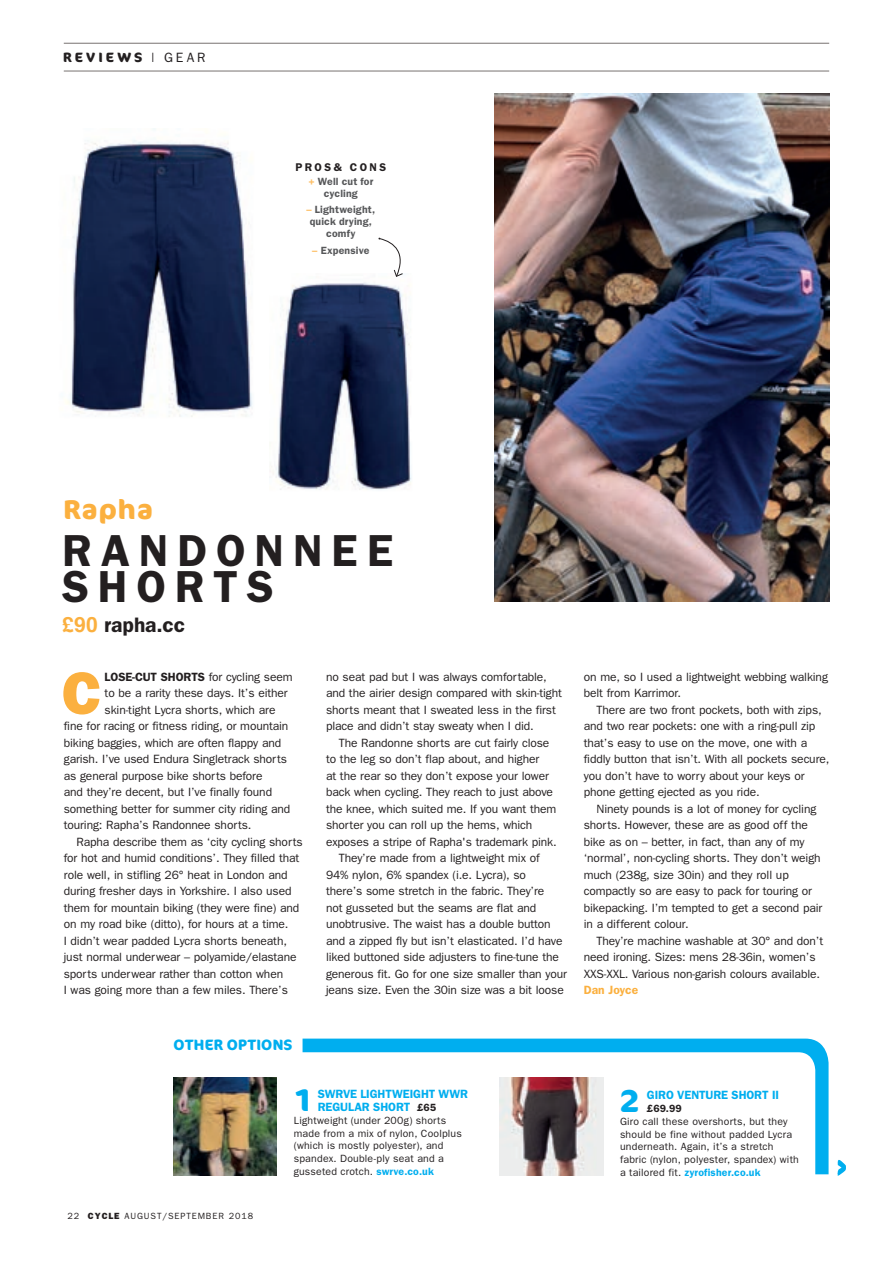
<style>
.page{position:relative;width:893px;height:1263px;background:#fff}
.page>*{position:absolute;margin:0;border:0;box-sizing:border-box;transform-origin:0 0}
.t1{font:800 60.15px "Franklin Gothic";color:#fbb03f}
.t2{font:600 45px/36px "Franklin Gothic";letter-spacing:.195em;color:#231f20}
.t3{font:700 31.5px "Cocon Pro";color:#00aeef}
.t4{font:700 27px "Cocon Pro";letter-spacing:.035em;color:#fbb03f}
.t5{font:600 21px "Franklin Gothic";color:#231f20}
.t6{font:700 15px "Cocon Pro";letter-spacing:.015em;color:#00aeef}
.t7{font:700 13.5px "Cocon Pro";letter-spacing:.23em;color:#231f20}
.t8{font:12px/16.5px "Franklin Gothic";letter-spacing:-.01em;color:#231f20}
.t9{font:600 12px/13.5px "Franklin Gothic";letter-spacing:-.01em;color:#00aeef}
.t10{font:600 12px "Franklin Gothic";letter-spacing:-.01em;color:#231f20}
.t11{font:600 12px "Franklin Gothic";color:#fbb03f}
.t12{font:600 11.25px "Franklin Gothic";letter-spacing:.215em;color:#231f20}
.t13{font:10.5px/12.8px "Franklin Gothic";letter-spacing:.02em;color:#231f20}
.t14{font:600 10.5px/12px "Franklin Gothic";letter-spacing:.015em;color:#57585a;text-align:center}
.t15{font:600 10.5px "Franklin Gothic";color:#231f20}
.t16{font:9px "Franklin Gothic";letter-spacing:.1em;color:#231f20}
.s1{font-family:"Franklin Gothic";font-weight:400}
.s2{color:#fdbf66}
.s3{font-family:"Helvetica";font-weight:700;color:#fbb03f}
.s4{font-weight:400}
.s5{font-weight:800}
.s6{font-size:10.5px;color:#231f20}
.s7{font-weight:600;color:#00aeef}
</style>
<div class="page">
<hr style="left:64px;top:43px;width:765px;height:1px;background:#777271">
<hr style="left:64px;top:71px;width:765px;height:1px;background:#777271">
<img style="left:494px;top:94px;width:335px;height:508px">
<img style="left:500px;top:1174px;width:103px;height:2px">
<svg style="left:303px;top:1038px;width:525px;height:136px"></svg>
<svg style="left:838px;top:1160px;width:8px;height:16px"></svg>
<img style="left:65px;top:129px;width:188px;height:288px">
<img style="left:271px;top:282px;width:141px;height:208px">
<svg style="left:378px;top:238px;width:25px;height:39px"></svg>
<img style="left:174px;top:1077px;width:103px;height:99px">
<p class="t7" style="left:63px;top:48px;width:144px">REVIEWS <span class="s1">| GEAR</span></p>
<p class="t12" style="left:295px;top:161px;width:92px">PROS&amp; CONS</p>
<p class="t14" style="left:308px;top:175px;width:67px"><span class="s2">+</span> Well cut for cycling</p>
<p class="t14" style="left:306px;top:204px;width:70px"><span class="s2">–</span> Lightweight, quick drying, comfy</p>
<p class="t14" style="left:312px;top:244px;width:59px"><span class="s2">–</span> Expensive</p>
<h3 class="t4" style="left:63px;top:491px;width:91px">Rapha</h3>
<h2 class="t2" style="left:62px;top:531px;width:333px">RANDONNEE<br>SHORTS</h2>
<h3 class="t5" style="left:62px;top:612px;width:124px"><span class="s3">£90</span> rapha.cc</h3>
<h1 class="t1" style="left:62px;top:658px;width:41px">C</h1>
<p class="t10" style="left:105px;top:670px;width:189px">LOSE-CUT SHORTS <span class="s4">for cycling seem</span></p>
<p class="t8" style="left:105px;top:685px;width:185px">to be a rarity these days. It’s either</p>
<p class="t8" style="left:105px;top:701px;width:172px">skin-tight Lycra shorts, which are</p>
<p class="t8" style="left:64px;top:718px;width:226px">fine for racing or fitness riding, or mountain</p>
<p class="t8" style="left:64px;top:734px;width:219px">biking baggies, which are often flappy and</p>
<p class="t8" style="left:64px;top:751px;width:225px">garish. I’ve used Endura Singletrack shorts</p>
<p class="t8" style="left:64px;top:767px;width:200px">as general purpose bike shorts before</p>
<p class="t8" style="left:64px;top:784px;width:210px">and they’re decent, but I’ve finally found</p>
<p class="t8" style="left:64px;top:800px;width:228px">something better for summer city riding and</p>
<p class="t8" style="left:64px;top:817px;width:189px">touring: Rapha’s Randonnee shorts.</p>
<p class="t8" style="left:77px;top:833px;width:228px">Rapha describe them as ‘city cycling shorts</p>
<p class="t8" style="left:64px;top:850px;width:237px">for hot and humid conditions’. They filled that</p>
<p class="t8" style="left:64px;top:866px;width:225px">role well, in stifling 26° heat in London and</p>
<p class="t8" style="left:64px;top:883px;width:229px">during fresher days in Yorkshire. I also used</p>
<p class="t8" style="left:64px;top:899px;width:237px">them for mountain biking (they were fine) and</p>
<p class="t8" style="left:64px;top:916px;width:226px">on my road bike (ditto), for hours at a time.</p>
<p class="t8" style="left:64px;top:932px;width:225px">I didn’t wear padded Lycra shorts beneath,</p>
<p class="t8" style="left:64px;top:949px;width:234px">just normal underwear – polyamide/elastane</p>
<p class="t8" style="left:64px;top:965px;width:221px">sports underwear rather than cotton when</p>
<p class="t8" style="left:64px;top:982px;width:226px">I was going more than a few miles. There’s</p>
<p class="t8" style="left:326px;top:668px;width:237px">no seat pad but I was always comfortable, and the airier design compared with skin-tight shorts meant that I sweated less in the first place and didn’t stay sweaty when I did.</p>
<p class="t8" style="left:339px;top:734px;width:212px">The Randonne shorts are cut fairly close</p>
<p class="t8" style="left:326px;top:751px;width:215px">to the leg so don’t flap about, and higher</p>
<p class="t8" style="left:326px;top:767px;width:224px">at the rear so they don’t expose your lower</p>
<p class="t8" style="left:326px;top:784px;width:229px">back when cycling. They reach to just above</p>
<p class="t8" style="left:326px;top:800px;width:232px">the knee, which suited me. If you want them</p>
<p class="t8" style="left:326px;top:817px;width:208px">shorter you can roll up the hems, which</p>
<p class="t8" style="left:326px;top:833px;width:232px">exposes a stripe of Rapha's trademark pink.</p>
<p class="t8" style="left:339px;top:850px;width:202px">They’re made from a lightweight mix of</p>
<p class="t8" style="left:326px;top:866px;width:202px">94% nylon, 6% spandex (i.e. Lycra), so</p>
<p class="t8" style="left:326px;top:883px;width:220px">there’s some stretch in the fabric. They’re</p>
<p class="t8" style="left:326px;top:899px;width:212px">not gusseted but the seams are flat and</p>
<p class="t8" style="left:326px;top:916px;width:226px">unobtrusive. The waist has a double button</p>
<p class="t8" style="left:326px;top:932px;width:238px">and a zipped fly but isn’t elasticated. I’d have</p>
<p class="t8" style="left:326px;top:949px;width:234px">liked buttoned side adjusters to fine-tune the</p>
<p class="t8" style="left:326px;top:965px;width:242px">generous fit. Go for one size smaller than your</p>
<p class="t8" style="left:326px;top:982px;width:239px">jeans size. Even the 30in size was a bit loose</p>
<p class="t8" style="left:584px;top:668px;width:246px">on me, so I used a lightweight webbing walking belt from Karrimor.</p>
<p class="t8" style="left:584px;top:701px;width:247px;text-indent:13px">There are two front pockets, both with zips, and two rear pockets: one with a ring-pull zip that’s easy to use on the move, one with a fiddly button that isn’t. With all pockets secure, you don’t have to worry about your keys or phone getting ejected as you ride.</p>
<p class="t8" style="left:584px;top:800px;width:240px;text-indent:13px">Ninety pounds is a lot of money for cycling shorts. However, these are as good off the bike as on – better, in fact, than any of my ‘normal’, non-cycling shorts. They don’t weigh much (238g, size 30in) and they roll up compactly so are easy to pack for touring or bikepacking. I’m tempted to get a second pair in a different colour.</p>
<p class="t8" style="left:584px;top:932px;width:241px;text-indent:13px">They’re machine washable at 30° and don’t need ironing. Sizes: mens 28-36in, women’s<br>XXS-XXL. Various non-garish colours available.</p>
<p class="t11" style="left:584px;top:983px;width:56px">Dan Joyce</p>
<p class="t6" style="left:174px;top:1034px;width:120px">OTHER OPTIONS</p>
<p class="t16" style="left:68px;top:1211px;width:187px">22 <span class="s5">CYCLE</span> AUGUST/SEPTEMBER 2018</p>
<h3 class="t3" style="left:294px;top:1078px;width:21px">1</h3>
<p class="t9" style="left:318px;top:1086px;width:152px">SWRVE LIGHTWEIGHT WWR<br>REGULAR SHORT <span class="s6">£65</span></p>
<p class="t13" style="left:294px;top:1114px;width:169px">Lightweight (under 200g) shorts made from a mix of nylon, Coolplus (which is mostly polyester), and spandex. Double-ply seat and a gusseted crotch. <span class="s7">swrve.co.uk</span></p>
<h3 class="t3" style="left:620px;top:1079px;width:21px">2</h3>
<p class="t9" style="left:647px;top:1087px;width:134px">GIRO VENTURE SHORT II</p>
<p class="t15" style="left:647px;top:1102px;width:36px">£69.99</p>
<p class="t13" style="left:620px;top:1114px;width:180px">Giro call these overshorts, but they should be fine without padded Lycra underneath. Again, it’s a stretch fabric (nylon, polyester, spandex) with a tailored fit. <span class="s7">zyrofisher.co.uk</span></p>
</div>
